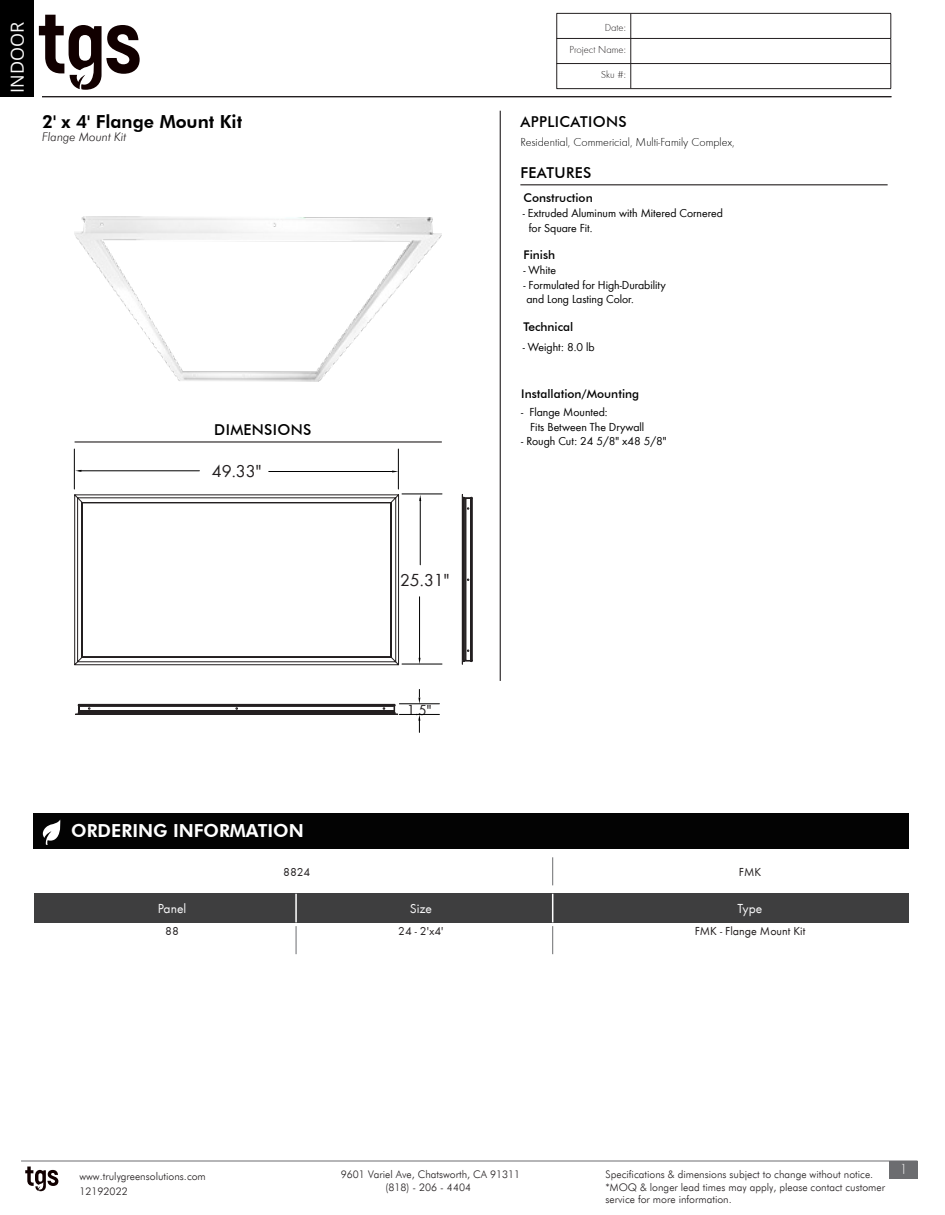
<style>
.page{position:relative;width:945px;height:1215px;background:#fff}
.page>*{position:absolute;margin:0;border:0;box-sizing:border-box;transform-origin:0 0}
.t1{font:800 18px "Futura BT";color:#000}
.t2{font:800 18px "Futura BT";color:#fff}
.t3{font:18px "Futura Boo";color:#231f20}
.t4{font:18px "Open Sans";color:#fafafa}
.t5{font:500 15px "Futura BT";letter-spacing:.025em;color:#000}
.t6{font:15px "Futura Boo";color:#231f20}
.t7{font:300 15px "Futura Round";color:#f7f7f8}
.t8{font:13.5px "Futura Round";color:#f7f7f8}
.t9{font:12px "Futura Boo";color:#000}
.t10{font:500 12px "Futura BT";color:#000}
.t11{font:300 12px "Futura Round";color:#000}
.t12{font:12px "Futura Round";color:#231f20}
.t13{font:italic 300 12px "Futura BT";color:#231f20}
.t14{font:300 10.5px/12px "Futura BT";color:#231f20}
.t15{font:300 10.5px "Futura Round";color:#231f20}
</style>
<div class="page">
<svg style="left:25px;top:1167px;width:33px;height:24px"></svg>
<div style="left:889px;top:1161px;width:28px;height:18px;background:#6c6d70"></div>
<hr style="left:21px;top:1161px;width:896px;height:1px;background:#6c6d70">
<div style="left:0;top:0;width:34px;height:96px;background:#000"></div>
<svg style="left:39px;top:15px;width:101px;height:75px"></svg>
<div style="left:34px;top:893px;width:875px;height:30px;background:#3e3e3f"></div>
<div style="left:34px;top:813px;width:875px;height:36px;background:#030303"></div>
<svg style="left:43px;top:819px;width:18px;height:26px"></svg>
<hr style="left:295px;top:894px;width:2px;height:28px;background:#fff">
<svg style="left:296px;top:926px;width:1px;height:28px"></svg>
<svg style="left:552px;top:894px;width:1px;height:60px"></svg>
<svg style="left:552px;top:857px;width:1px;height:28px"></svg>
<hr style="left:42px;top:96px;width:849px;height:1px;background:#231f20">
<hr style="left:520px;top:184px;width:368px;height:1px;background:#231f20">
<hr style="left:500px;top:111px;width:1px;height:570px;background:#231f20">
<svg style="left:630px;top:14px;width:1px;height:74px"></svg>
<hr style="left:557px;top:13px;width:74px;height:1px;background:#231f20">
<hr style="left:631px;top:13px;width:260px;height:1px;background:#231f20">
<hr style="left:557px;top:38px;width:74px;height:1px;background:#231f20">
<hr style="left:631px;top:38px;width:260px;height:1px;background:#231f20">
<hr style="left:557px;top:63px;width:74px;height:1px;background:#231f20">
<svg style="left:556px;top:14px;width:1px;height:74px"></svg>
<hr style="left:631px;top:63px;width:260px;height:1px;background:#231f20">
<svg style="left:891px;top:14px;width:1px;height:74px"></svg>
<hr style="left:557px;top:88px;width:74px;height:1px;background:#231f20">
<hr style="left:631px;top:88px;width:260px;height:1px;background:#231f20">
<hr style="left:75px;top:441px;width:367px;height:2px;background:#231f20">
<img style="left:75px;top:216px;width:367px;height:165px">
<svg style="left:462px;top:494px;width:11px;height:171px"></svg>
<svg style="left:74px;top:495px;width:325px;height:170px"></svg>
<svg style="left:75px;top:704px;width:323px;height:11px"></svg>
<hr style="left:419px;top:597px;width:1px;height:64px;background:#000">
<hr style="left:269px;top:471px;width:126px;height:1px;background:#000">
<hr style="left:420px;top:498px;width:1px;height:67px;background:#000">
<hr style="left:79px;top:470px;width:120px;height:1px;background:#000">
<hr style="left:402px;top:664px;width:40px;height:1px;background:#000">
<hr style="left:398px;top:449px;width:1px;height:40px;background:#000">
<hr style="left:399px;top:714px;width:40px;height:1px;background:#000">
<hr style="left:399px;top:703px;width:40px;height:1px;background:#000">
<hr style="left:402px;top:494px;width:40px;height:1px;background:#000">
<hr style="left:74px;top:449px;width:1px;height:40px;background:#000">
<svg style="left:418px;top:714px;width:2px;height:18px"></svg>
<svg style="left:418px;top:689px;width:2px;height:15px"></svg>
<h1 class="t4" style="left:5px;top:93px;width:72px;rotate:-90deg">INDOOR</h1>
<p class="t1" style="left:42px;top:110px;width:202px">2' x 4' Flange Mount Kit</p>
<p class="t13" style="left:42px;top:129px;width:86px">Flange Mount Kit</p>
<p class="t5" style="left:214px;top:420px;width:99px">DIMENSIONS</p>
<p class="t3" style="left:212px;top:459px;width:51px">49.33"</p>
<p class="t3" style="left:400px;top:568px;width:51px">25.31"</p>
<p class="t15" style="left:605px;top:20px;width:23px">Date:</p>
<p class="t15" style="left:569px;top:43px;width:58px">Project Name:</p>
<p class="t15" style="left:601px;top:68px;width:26px">Sku #:</p>
<p class="t5" style="left:520px;top:112px;width:108px">APPLICATIONS</p>
<p class="t5" style="left:520px;top:163px;width:73px">FEATURES</p>
<p class="t11" style="left:520px;top:134px;width:216px">Residential, Commericial, Multi-Family Complex,</p>
<p class="t10" style="left:523px;top:190px;width:71px">Construction</p>
<p class="t9" style="left:523px;top:205px;width:202px">- Extruded Aluminum with Mitered Cornered</p>
<p class="t9" style="left:529px;top:220px;width:65px">for Square Fit.</p>
<p class="t9" style="left:523px;top:262px;width:34px">- White</p>
<p class="t9" style="left:523px;top:276px;width:144px">- Formulated for High-Durability</p>
<p class="t9" style="left:526px;top:291px;width:109px">and Long Lasting Color.</p>
<p class="t9" style="left:523px;top:338px;width:73px">- Weight: 8.0 lb</p>
<p class="t10" style="left:521px;top:386px;width:119px">Installation/Mounting</p>
<p class="t9" style="left:521px;top:404px;width:88px">- Flange Mounted:</p>
<p class="t9" style="left:530px;top:418px;width:115px">Fits Between The Drywall</p>
<p class="t9" style="left:521px;top:433px;width:147px">- Rough Cut: 24 5/8" x48 5/8"</p>
<p class="t10" style="left:523px;top:247px;width:33px">Finish</p>
<p class="t10" style="left:523px;top:320px;width:51px">Technical</p>
<p class="t2" style="left:71px;top:819px;width:234px">ORDERING INFORMATION</p>
<p class="t6" style="left:407px;top:700px;width:26px">1.5"</p>
<p class="t12" style="left:283px;top:863px;width:29px">8824</p>
<p class="t12" style="left:739px;top:863px;width:24px">FMK</p>
<p class="t8" style="left:158px;top:898px;width:30px">Panel</p>
<p class="t8" style="left:410px;top:898px;width:24px">Size</p>
<p class="t8" style="left:738px;top:898px;width:26px">Type</p>
<p class="t12" style="left:398px;top:923px;width:47px">24 - 2'x4'</p>
<p class="t12" style="left:695px;top:923px;width:112px">FMK - Flange Mount Kit</p>
<p class="t12" style="left:165px;top:923px;width:15px">88</p>
<p class="t14" style="left:79px;top:1170px;width:128px">www.trulygreensolutions.com</p>
<p class="t14" style="left:341px;top:1168px;width:181px">9601 Variel Ave, Chatsworth, CA 91311</p>
<p class="t14" style="left:606px;top:1169px;width:269px">Specifications &amp; dimensions subject to change without notice.</p>
<p class="t14" style="left:386px;top:1181px;width:87px">(818) - 206 - 4404</p>
<p class="t14" style="left:606px;top:1181px;width:281px">*MOQ &amp; longer lead times may apply, please contact customer service for more information.</p>
<p class="t14" style="left:79px;top:1186px;width:50px">12192022</p>
<p class="t7" style="left:900px;top:1159px;width:10px">1</p>
</div>
